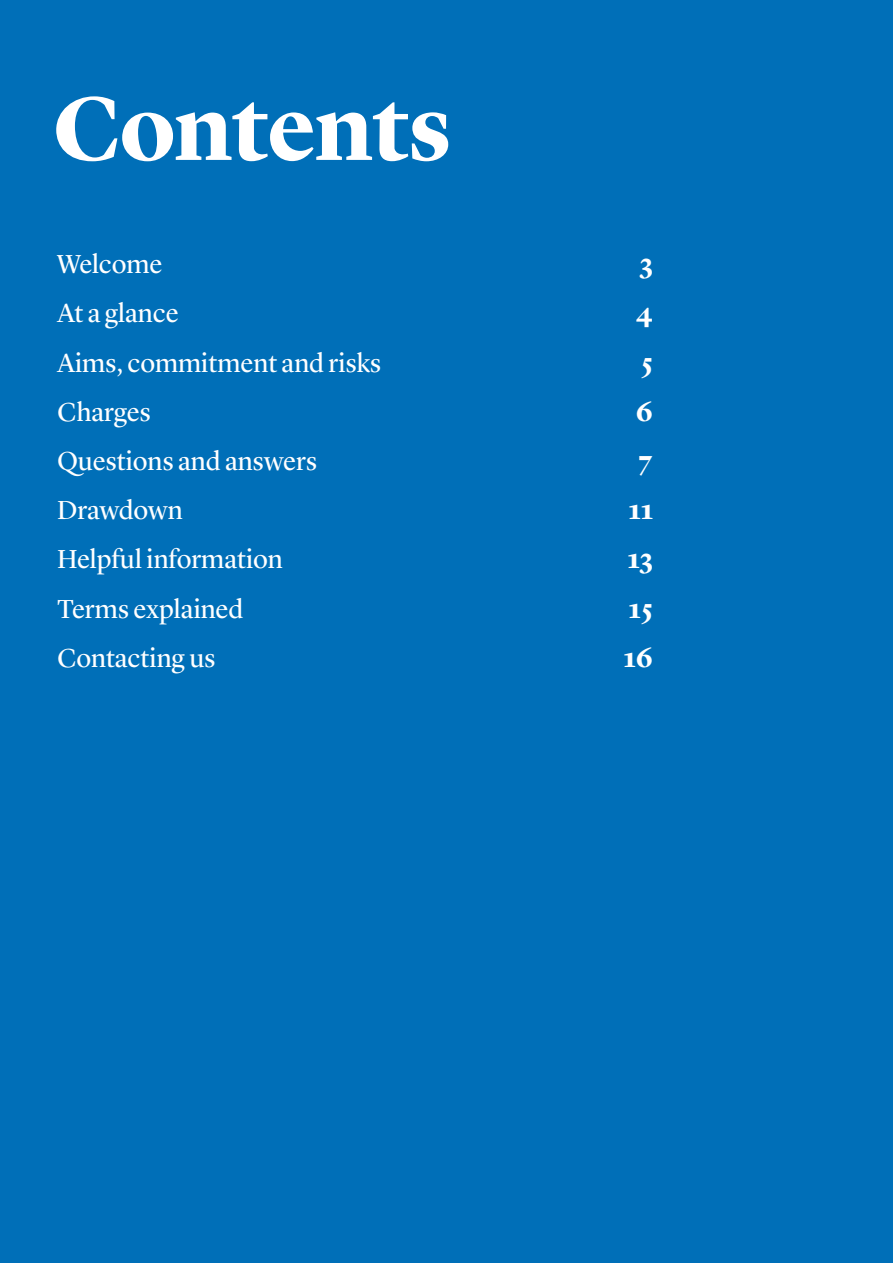
<style>
.page{position:relative;width:893px;height:1263px;background:#006fb8}
.page>*{position:absolute;margin:0;border:0;box-sizing:border-box;transform-origin:0 0}
.t1{font:700 93px "Lyon Display";color:#fff}
.t2{font:27px "Lyon Display";color:#fff}
.t3{font:700 27px "Lyon Display";color:#fff}
</style>
<div class="page">
<p class="t1" style="left:53px;top:59px;width:400px">Contents</p>
<p class="t2" style="left:57px;top:244px;width:107px">Welcome</p>
<p class="t3" style="left:640px;top:244px;width:14px">3</p>
<p class="t2" style="left:57px;top:293px;width:123px">At a glance</p>
<p class="t3" style="left:636px;top:293px;width:19px">4</p>
<p class="t2" style="left:57px;top:342px;width:326px">Aims, commitment and risks</p>
<p class="t3" style="left:641px;top:342px;width:13px">5</p>
<p class="t2" style="left:57px;top:392px;width:95px">Charges</p>
<p class="t3" style="left:636px;top:391px;width:19px">6</p>
<p class="t2" style="left:57px;top:441px;width:262px">Questions and answers</p>
<p class="t3" style="left:639px;top:441px;width:16px">7</p>
<p class="t2" style="left:57px;top:490px;width:127px">Drawdown</p>
<p class="t3" style="left:629px;top:490px;width:25px">11</p>
<p class="t2" style="left:57px;top:539px;width:227px">Helpful information</p>
<p class="t3" style="left:628px;top:539px;width:27px">13</p>
<p class="t2" style="left:57px;top:588px;width:188px">Terms explained</p>
<p class="t3" style="left:629px;top:588px;width:25px">15</p>
<p class="t2" style="left:57px;top:638px;width:160px">Contacting us</p>
<p class="t3" style="left:624px;top:637px;width:30px">16</p>
</div>
